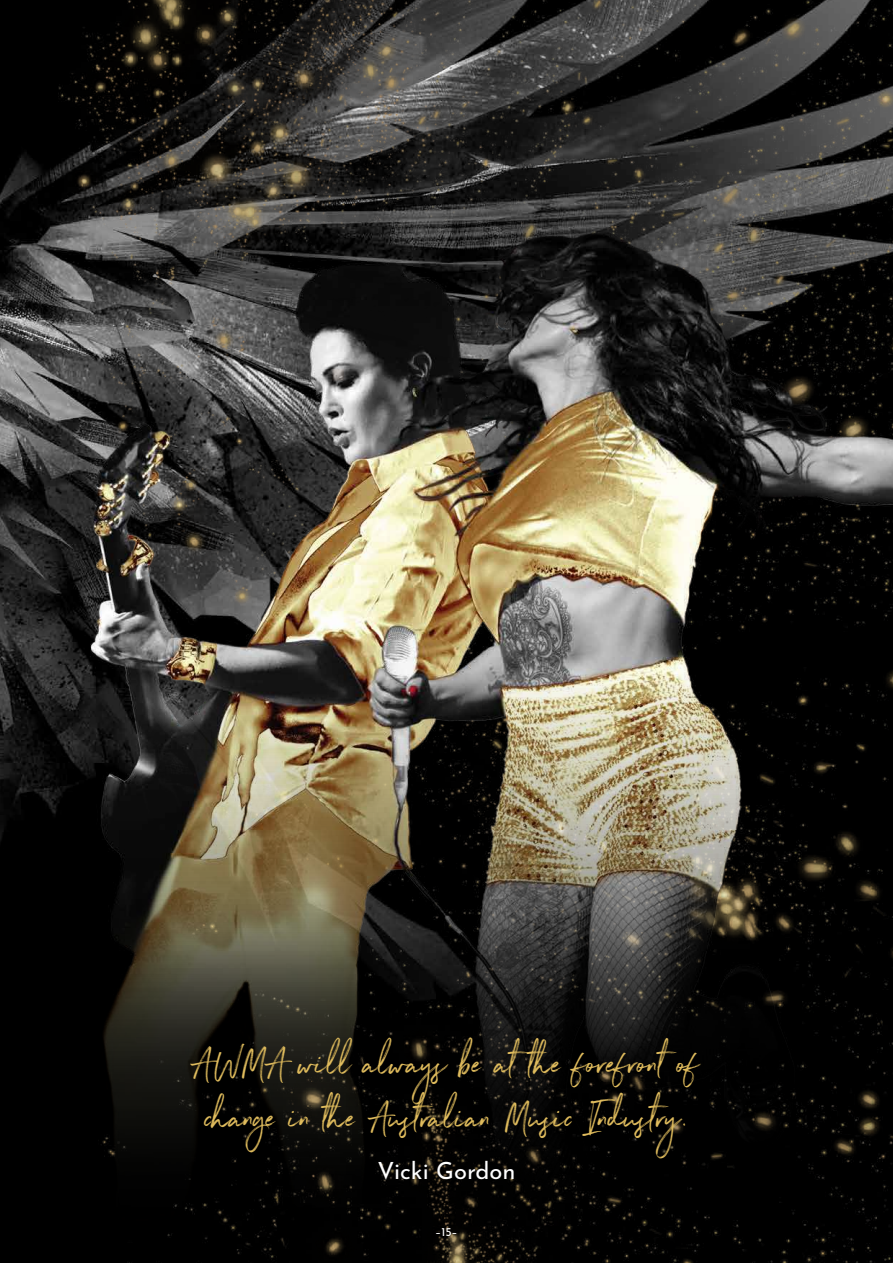
<style>
.page{position:relative;width:893px;height:1263px;background:#fff}
.page>*{position:absolute;margin:0;border:0;box-sizing:border-box;transform-origin:0 0}
.t1{font:41.4px/53.4px "Northwell";color:#e0bc5d;text-align:center}
.t2{font:23.7px "Josefin Sans";color:#fff}
.t3{font:12px "Josefin Sans";color:#fff}
</style>
<div class="page">
<img style="left:6px;top:0;width:887px;height:104px">
<img style="left:0;top:104px;width:893px;height:1159px">
<p class="t1" style="left:193px;top:1031px;width:509px">AWMA will always be at the forefront of change in the Australian Music Industry.</p>
<p class="t2" style="left:377px;top:1151px;width:140px">Vicki Gordon</p>
<p class="t3" style="left:435px;top:1221px;width:24px">–15–</p>
</div>
